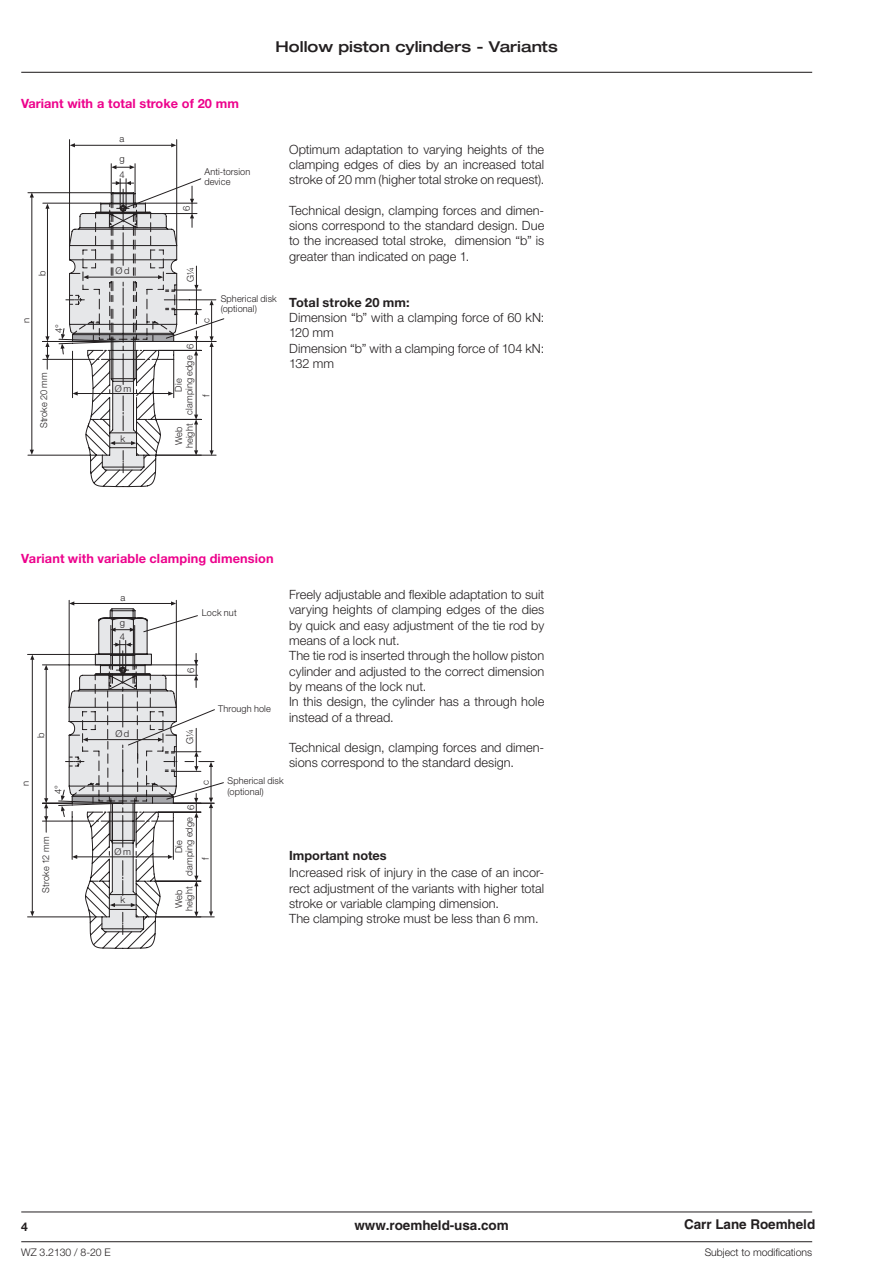
<style>
.page{position:relative;width:893px;height:1263px;background:#fff}
.page>*{position:absolute;margin:0;border:0;box-sizing:border-box;transform-origin:0 0}
.t1{font:500 expanded 15px "Helvetica Neue LT Pro";color:#231f20}
.t2{font:700 13.5px "Helvetica LT Std";letter-spacing:-.005em;color:#231f20}
.t3{font:300 12.75px/15.3px "Helvetica Neue LT Pro";color:#231f20}
.t4{font:700 12.75px "Helvetica Neue LT Pro";letter-spacing:.01em;color:#ed028c}
.t5{font:700 12.75px "Helvetica Neue LT Pro";color:#231f20}
.t6{font:700 12px "Helvetica Neue LT Pro";color:#231f20}
.t7{font:300 10.5px "Helvetica Neue LT Pro";letter-spacing:-.005em;color:#231f20}
.t8{font:300 9.45px/10.5px "Helvetica Neue LT Pro";letter-spacing:.01em;color:#231f20;text-align:center}
.t9{font:300 9.45px/20px "Helvetica Neue";color:#231f20}
</style>
<div class="page">
<hr style="left:21px;top:72px;width:791px;height:1px;background:#231f20">
<svg style="left:27px;top:139px;width:151px;height:348px"></svg>
<hr style="left:75px;top:145px;width:97px;height:1px;background:#231f20">
<svg style="left:171px;top:143px;width:5px;height:4px"></svg>
<svg style="left:70px;top:143px;width:5px;height:4px"></svg>
<svg style="left:111px;top:165px;width:24px;height:4px"></svg>
<hr style="left:47px;top:208px;width:1px;height:129px;background:#231f20">
<svg style="left:45px;top:204px;width:5px;height:5px"></svg>
<svg style="left:45px;top:336px;width:5px;height:33px"></svg>
<hr style="left:32px;top:197px;width:1px;height:253px;background:#231f20">
<svg style="left:30px;top:192px;width:4px;height:6px"></svg>
<svg style="left:30px;top:450px;width:4px;height:5px"></svg>
<svg style="left:61px;top:178px;width:164px;height:293px"></svg>
<svg style="left:27px;top:600px;width:150px;height:317px"></svg>
<svg style="left:58px;top:650px;width:98px;height:299px"></svg>
<hr style="left:46px;top:669px;width:1px;height:129px;background:#231f20">
<svg style="left:44px;top:665px;width:4px;height:5px"></svg>
<hr style="left:32px;top:659px;width:1px;height:253px;background:#231f20">
<svg style="left:30px;top:655px;width:4px;height:5px"></svg>
<svg style="left:30px;top:911px;width:4px;height:5px"></svg>
<svg style="left:44px;top:798px;width:4px;height:34px"></svg>
<svg style="left:61px;top:601px;width:163px;height:332px"></svg>
<hr style="left:21px;top:1241px;width:791px;height:1px;background:#231f20">
<hr style="left:21px;top:1212px;width:791px;height:1px;background:#231f20">
<p class="t4" style="left:21px;top:96px;width:219px">Variant with a total stroke of 20 mm</p>
<p class="t1" style="left:276px;top:37px;width:284px">Hollow piston cylinders - Variants</p>
<p class="t9" style="left:32px;top:276px;width:7px;rotate:-90deg">b</p>
<p class="t9" style="left:16px;top:323px;width:7px;rotate:-90deg">n</p>
<p class="t9" style="left:49px;top:333px;width:11px;rotate:-90deg">4°</p>
<p class="t8" style="left:38px;top:428px;width:58px;rotate:-90deg">Stroke 20 mm</p>
<p class="t9" style="left:120px;top:129px;width:7px">a g</p>
<p class="t9" style="left:120px;top:164px;width:7px">4</p>
<p class="t9" style="left:116px;top:261px;width:15px">Ø d</p>
<p class="t9" style="left:115px;top:378px;width:18px">Ø m</p>
<p class="t9" style="left:121px;top:428px;width:6px">k</p>
<p class="t9" style="left:176px;top:211px;width:7px;rotate:-90deg">6</p>
<p class="t8" style="left:204px;top:166px;width:47px;text-align:left">Anti-torsion device</p>
<p class="t9" style="left:180px;top:282px;width:16px;rotate:-90deg">G¼</p>
<p class="t9" style="left:196px;top:323px;width:6px;rotate:-90deg">c</p>
<p class="t9" style="left:180px;top:349px;width:7px;rotate:-90deg">6</p>
<p class="t8" style="left:173px;top:415px;width:61px;rotate:-90deg">Die<br>clamping edge</p>
<p class="t8" style="left:173px;top:448px;width:26px;rotate:-90deg">Web height</p>
<p class="t9" style="left:196px;top:397px;width:4px;rotate:-90deg">f</p>
<p class="t8" style="left:221px;top:293px;width:58px;text-align:left">Spherical disk (optional)</p>
<p class="t3" style="left:289px;top:141px;width:257px;text-align:justify">Optimum adaptation to varying heights of the clamping edges of dies by an increased total stroke of 20 mm (higher total stroke on request).</p>
<p class="t3" style="left:289px;top:202px;width:257px;text-align:justify">Technical design, clamping forces and dimen&shy;sions correspond to the standard design. Due to the increased total stroke, dimension “b” is greater than indicated on page 1.</p>
<p class="t5" style="left:289px;top:294px;width:122px">Total stroke 20 mm:</p>
<p class="t3" style="left:289px;top:309px;width:257px">Dimension “b” with a clamping force of 60 kN:<br>120 mm<br>Dimension “b” with a clamping force of 104 kN:<br>132 mm</p>
<p class="t4" style="left:21px;top:551px;width:254px">Variant with variable clamping dimension</p>
<p class="t9" style="left:31px;top:738px;width:7px;rotate:-90deg">b</p>
<p class="t9" style="left:120px;top:587px;width:6px">a</p>
<p class="t9" style="left:120px;top:616px;width:7px;line-height:13.5px">g<br>4</p>
<p class="t9" style="left:115px;top:723px;width:15px">Ø d</p>
<p class="t8" style="left:202px;top:607px;width:36px">Lock nut</p>
<p class="t9" style="left:181px;top:673px;width:7px;rotate:-90deg">6</p>
<p class="t9" style="left:180px;top:744px;width:16px;rotate:-90deg">G¼</p>
<p class="t8" style="left:218px;top:703px;width:54px">Through hole</p>
<p class="t3" style="left:289px;top:587px;width:257px">Freely adjustable and flexible adaptation to suit varying heights of clamping edges of the dies by quick and easy adjustment of the tie rod by means of a lock nut.<br>The tie rod is inserted through the hollow piston cylinder and adjusted to the correct dimension by means of the lock nut.<br>In this design, the cylinder has a through hole instead of a thread.</p>
<p class="t3" style="left:289px;top:740px;width:257px">Technical design, clamping forces and dimen&shy;sions correspond to the standard design.</p>
<p class="t9" style="left:15px;top:786px;width:7px;rotate:-90deg">n</p>
<p class="t9" style="left:48px;top:794px;width:11px;rotate:-90deg">4°</p>
<p class="t8" style="left:40px;top:892px;width:57px;rotate:-90deg">Stroke 12 mm</p>
<p class="t9" style="left:115px;top:842px;width:18px">Ø m</p>
<p class="t9" style="left:120px;top:890px;width:6px">k</p>
<p class="t9" style="left:180px;top:810px;width:7px;rotate:-90deg">6</p>
<p class="t9" style="left:195px;top:785px;width:6px;rotate:-90deg">c</p>
<p class="t8" style="left:173px;top:876px;width:61px;rotate:-90deg">Die<br>clamping edge</p>
<p class="t9" style="left:195px;top:860px;width:4px;rotate:-90deg">f</p>
<p class="t8" style="left:173px;top:911px;width:26px;rotate:-90deg">Web height</p>
<p class="t8" style="left:227px;top:775px;width:58px;text-align:left">Spherical disk (optional)</p>
<p class="t5" style="left:289px;top:847px;width:99px">Important notes</p>
<p class="t3" style="left:289px;top:865px;width:257px">Increased risk of injury in the case of an incor&shy;rect adjustment of the variants with higher total stroke or variable clamping dimension.<br>The clamping stroke must be less than 6 mm.</p>
<p class="t6" style="left:21px;top:1220px;width:8px">4</p>
<p class="t2" style="left:354px;top:1217px;width:156px">www.roemheld-usa.com</p>
<p class="t2" style="left:684px;top:1216px;width:133px">Carr Lane Roemheld</p>
<p class="t7" style="left:21px;top:1245px;width:91px">WZ 3.2130 / 8-20 E</p>
<p class="t7" style="left:705px;top:1245px;width:109px">Subject to modifications</p>
</div>
